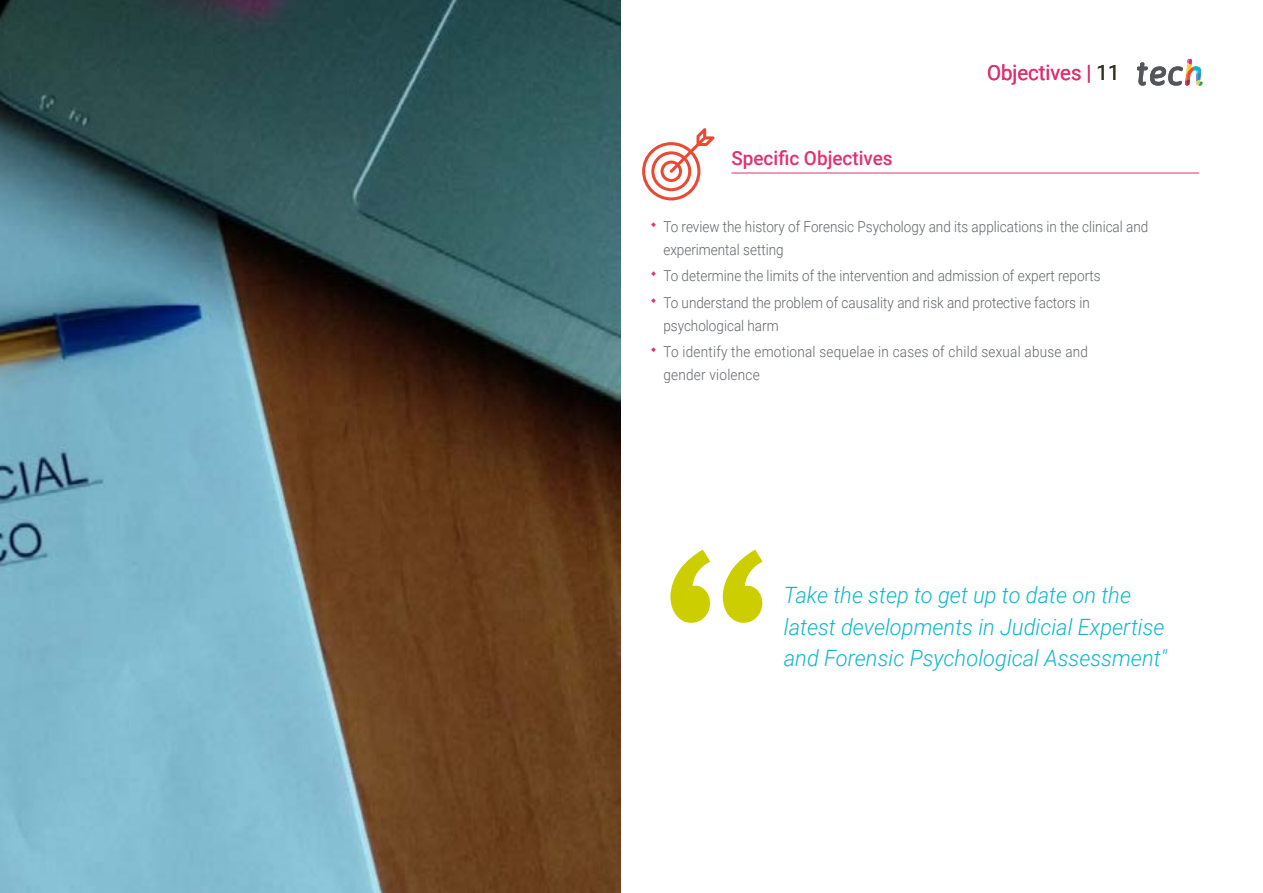
<style>
.page{position:relative;width:1263px;height:893px;background:#fff}
.page>*{position:absolute;margin:0;border:0;box-sizing:border-box;transform-origin:0 0}
.t1{font:italic 300 22.5px/31.5px "Roboto";color:#0fb6cf}
.t2{font:21px "Roboto";color:#df316f}
.t3{font:500 19.5px "Roboto";color:#df3174}
.t4{font:300 15px/22.5px "Roboto";color:#61646a;scale:.9 1}
.t5{font:300 15px/26.7px "Roboto";letter-spacing:.02em;color:#61646a;scale:.9 1}
.s1{color:#312e20}
</style>
<div class="page">
<svg style="left:670px;top:550px;width:92px;height:73px"></svg>
<img style="left:0;top:0;width:621px;height:893px">
<hr style="left:731px;top:173px;width:468px;height:1px;background:#df3174">
<svg style="left:642px;top:128px;width:72px;height:72px"></svg>
<svg style="left:1137px;top:59px;width:65px;height:27px"></svg>
<h3 class="t3" style="left:731px;top:144px;width:163px">Specific Objectives</h3>
<h2 class="t2" style="left:987px;top:57px;width:134px">Objectives | <span class="s1">11</span></h2>
<p class="t4" style="left:663px;top:215px;width:540px">To review the history of Forensic Psychology and its applications in the clinical and experimental setting</p>
<p class="t4" style="left:663px;top:262px;width:487px;line-height:26.7px">To determine the limits of the intervention and admission of expert reports<br>To understand the problem of causality and risk and protective factors in</p>
<p class="t5" style="left:663px;top:311px;width:473px">psychological harm<br>To identify the emotional sequelae in cases of child sexual abuse and</p>
<p class="t5" style="left:663px;top:361px;width:109px">gender violence</p>
<h1 class="t1" style="left:784px;top:578px;width:384px">Take the step to get up to date on the latest developments in Judicial Expertise and Forensic Psychological Assessment"</h1>
</div>
